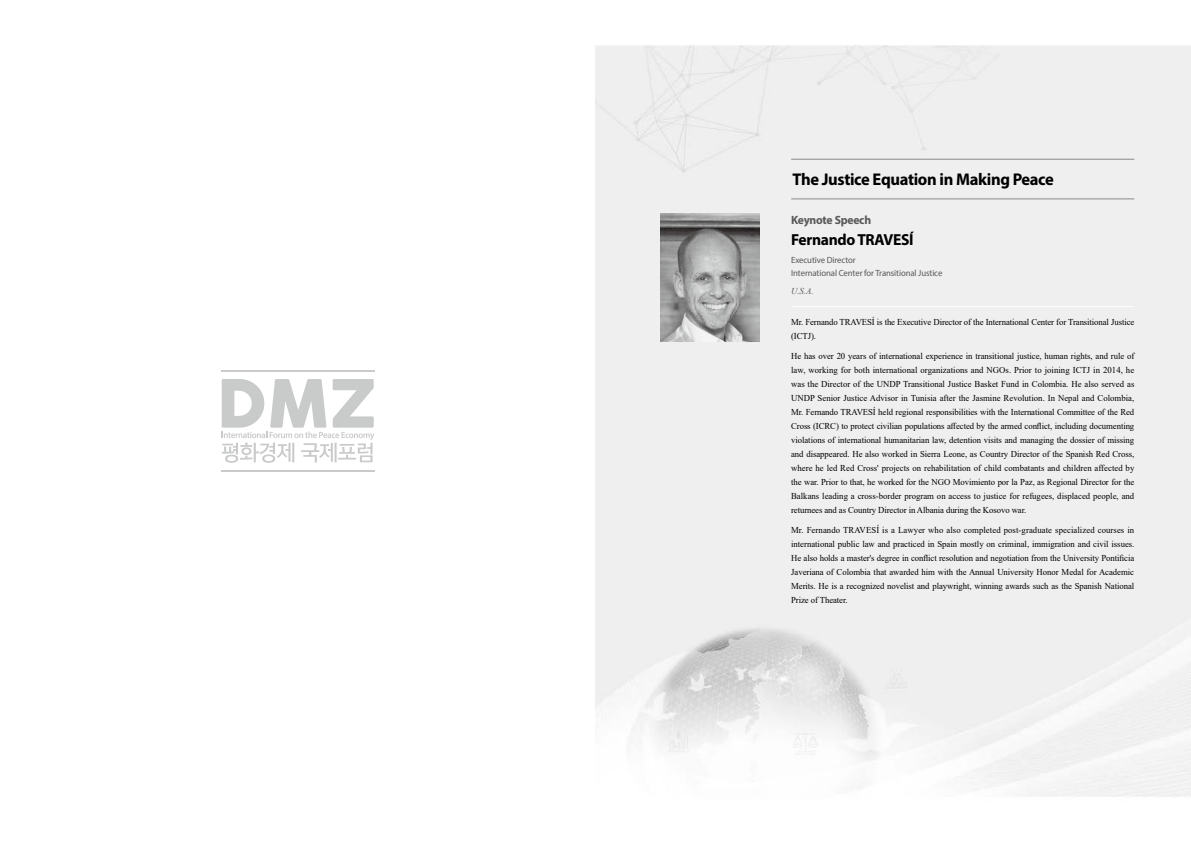
<style>
.page{position:relative;width:1191px;height:842px;background:#fff}
.page>*{position:absolute;margin:0;border:0;box-sizing:border-box;transform-origin:0 0}
.t1{font:700 17px "Myriad Pro";letter-spacing:-.02em;color:#000}
.t2{font:700 16px "Myriad Pro";letter-spacing:-.02em;color:#000}
.t3{font:700 12px "Myriad Pro";letter-spacing:-.02em;color:#595757}
.t4{font:9px/14px "Times New Roman";letter-spacing:-.01em;color:#000;text-align:justify}
.t5{font:9px/13px "Myriad Pro";letter-spacing:-.01em;color:#595757}
.t6{font:italic 9px "Times New Roman";color:#595757}
</style>
<div class="page">
<hr style="left:221px;top:371px;width:153px;height:1px;background:#c9caca">
<hr style="left:221px;top:470px;width:153px;height:1px;background:#c9caca">
<svg style="left:222px;top:379px;width:152px;height:84px"></svg>
<img style="left:595px;top:45px;width:596px;height:752px">
<img style="left:660px;top:214px;width:100px;height:127px">
<hr style="left:791px;top:306px;width:343px;height:1px;background:#fff">
<hr style="left:791px;top:159px;width:343px;height:1px;background:#898989">
<hr style="left:791px;top:198px;width:343px;height:1px;background:#898989">
<h1 class="t1" style="left:792px;top:168px;width:263px">The Justice Equation in Making Peace</h1>
<h3 class="t3" style="left:791px;top:212px;width:81px">Keynote Speech</h3>
<h2 class="t2" style="left:791px;top:229px;width:124px">Fernando TRAVESÍ</h2>
<p class="t5" style="left:791px;top:254px;width:153px">Executive Director<br>International Center for Transitional Justice</p>
<p class="t6" style="left:791px;top:284px;width:24px">U.S.A.</p>
<p class="t4" style="left:791px;top:315px;width:345px">Mr. Fernando TRAVESÍ is the Executive Director of the International Center for Transitional Justice (ICTJ).</p>
<p class="t4" style="left:791px;top:349px;width:345px">He has over 20 years of international experience in transitional justice, human rights, and rule of law, working for both international organizations and NGOs. Prior to joining ICTJ in 2014, he was the Director of the UNDP Transitional Justice Basket Fund in Colombia. He also served as UNDP Senior Justice Advisor in Tunisia after the Jasmine Revolution. In Nepal and Colombia, Mr. Fernando TRAVESÍ held regional responsibilities with the International Committee of the Red Cross (ICRC) to protect civilian populations affected by the armed conflict, including documenting violations of international humanitarian law, detention visits and managing the dossier of missing and disappeared. He also worked in Sierra Leone, as Country Director of the Spanish Red Cross, where he led Red Cross' projects on rehabilitation of child combatants and children affected by the war. Prior to that, he worked for the NGO Movimiento por la Paz, as Regional Director for the Balkans leading a cross-border program on access to justice for refugees, displaced people, and returnees and as Country Director in Albania during the Kosovo war.</p>
<p class="t4" style="left:791px;top:522px;width:345px">Mr. Fernando TRAVESÍ is a Lawyer who also completed post-graduate specialized courses in international public law and practiced in Spain mostly on criminal, immigration and civil issues.<br>He also holds a master's degree in conflict resolution and negotiation from the University Pontificia Javeriana of Colombia that awarded him with the Annual University Honor Medal for Academic Merits. He is a recognized novelist and playwright, winning awards such as the Spanish National Prize of Theater.</p>
</div>
